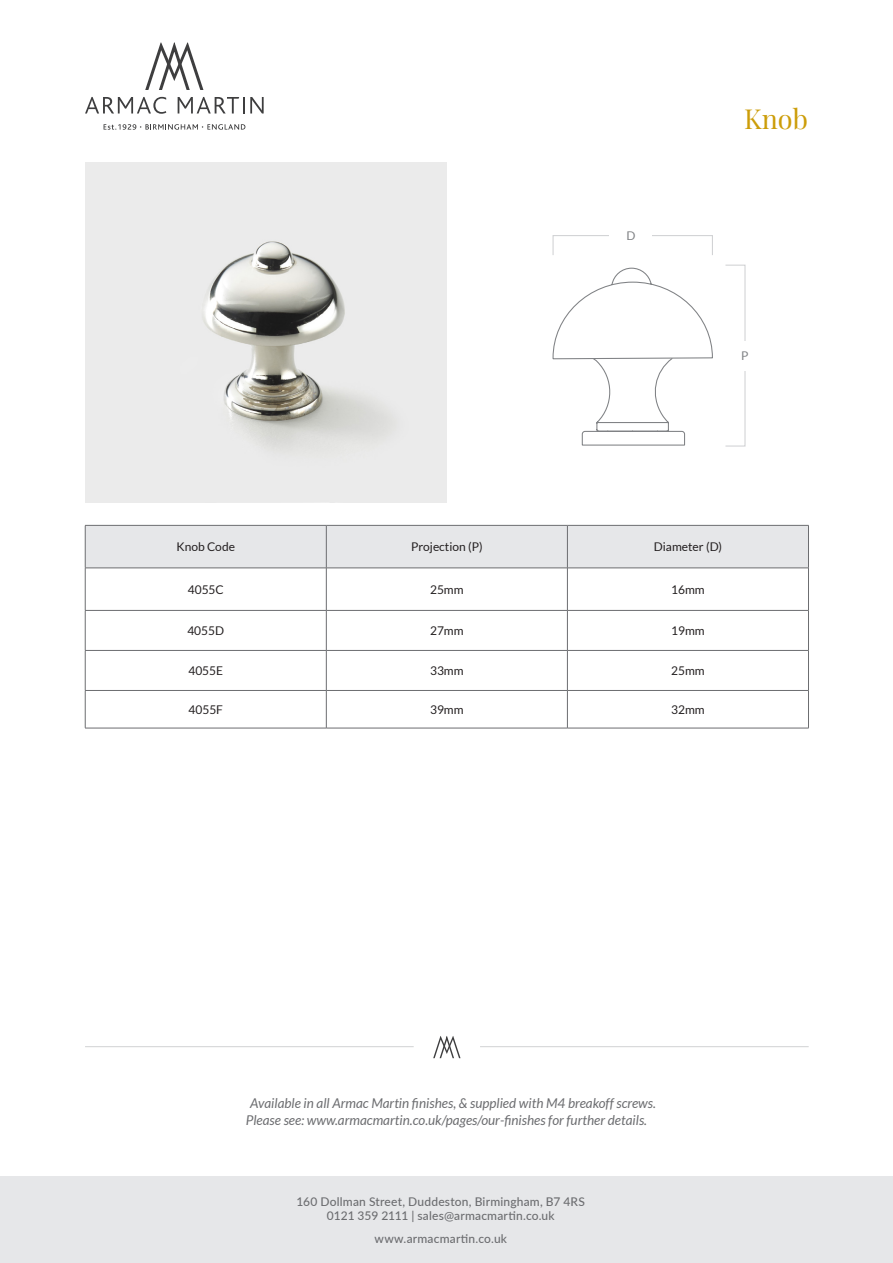
<style>
.page{position:relative;width:893px;height:1263px;background:#fff}
.page>*{position:absolute;margin:0;border:0;box-sizing:border-box;transform-origin:0 0}
.t1{font:27px "Playfair Display";color:#cc9d09}
.t2{font:italic 13.5px/16.2px "Lato";color:#6c6d70}
.t3{font:500 12px/14.4px "Lato";letter-spacing:.015em;color:#6c6d70;text-align:center}
.t4{font:12px "Lato";color:#231f20}
.Line_drawing_markers{font:12px "Lato";color:#808285}
</style>
<div class="page">
<div style="left:0;top:1176px;width:893px;height:87px;background:#e6e7e9"></div>
<svg style="left:104px;top:124px;width:141px;height:6px"></svg>
<svg style="left:178px;top:97px;width:86px;height:16px"></svg>
<svg style="left:85px;top:97px;width:81px;height:17px"></svg>
<svg style="left:145px;top:43px;width:58px;height:47px"></svg>
<svg style="left:433px;top:1036px;width:27px;height:22px"></svg>
<hr style="left:85px;top:1046px;width:329px;height:1px;background:#d1d2d4">
<hr style="left:480px;top:1046px;width:329px;height:1px;background:#d1d2d4">
<div style="left:86px;top:526px;width:722px;height:42px;background:#e6e7e9"></div>
<hr style="left:85px;top:525px;width:241px;height:1px;background:#6c6d70">
<hr style="left:85px;top:525px;width:1px;height:43px;background:#6c6d70">
<hr style="left:326px;top:525px;width:241px;height:1px;background:#6c6d70">
<hr style="left:326px;top:525px;width:1px;height:43px;background:#6c6d70">
<hr style="left:567px;top:525px;width:242px;height:1px;background:#6c6d70">
<hr style="left:567px;top:525px;width:1px;height:43px;background:#6c6d70">
<hr style="left:808px;top:525px;width:1px;height:43px;background:#6c6d70">
<hr style="left:85px;top:568px;width:241px;height:1px;background:#6c6d70">
<hr style="left:85px;top:568px;width:1px;height:42px;background:#6c6d70">
<hr style="left:326px;top:568px;width:241px;height:1px;background:#6c6d70">
<hr style="left:326px;top:568px;width:1px;height:42px;background:#6c6d70">
<hr style="left:567px;top:568px;width:242px;height:1px;background:#6c6d70">
<hr style="left:567px;top:568px;width:1px;height:42px;background:#6c6d70">
<hr style="left:808px;top:568px;width:1px;height:42px;background:#6c6d70">
<hr style="left:85px;top:610px;width:241px;height:1px;background:#6c6d70">
<hr style="left:85px;top:611px;width:1px;height:39px;background:#6c6d70">
<hr style="left:326px;top:610px;width:241px;height:1px;background:#6c6d70">
<hr style="left:326px;top:611px;width:1px;height:39px;background:#6c6d70">
<hr style="left:567px;top:610px;width:242px;height:1px;background:#6c6d70">
<hr style="left:567px;top:611px;width:1px;height:39px;background:#6c6d70">
<hr style="left:808px;top:611px;width:1px;height:39px;background:#6c6d70">
<hr style="left:85px;top:650px;width:241px;height:1px;background:#6c6d70">
<hr style="left:85px;top:651px;width:1px;height:39px;background:#6c6d70">
<hr style="left:326px;top:650px;width:241px;height:1px;background:#6c6d70">
<hr style="left:326px;top:651px;width:1px;height:39px;background:#6c6d70">
<hr style="left:567px;top:650px;width:242px;height:1px;background:#6c6d70">
<hr style="left:567px;top:651px;width:1px;height:39px;background:#6c6d70">
<hr style="left:808px;top:651px;width:1px;height:39px;background:#6c6d70">
<hr style="left:85px;top:690px;width:241px;height:1px;background:#6c6d70">
<hr style="left:85px;top:691px;width:1px;height:37px;background:#6c6d70">
<hr style="left:326px;top:690px;width:241px;height:1px;background:#6c6d70">
<hr style="left:326px;top:691px;width:1px;height:37px;background:#6c6d70">
<hr style="left:567px;top:690px;width:242px;height:1px;background:#6c6d70">
<hr style="left:567px;top:691px;width:1px;height:37px;background:#6c6d70">
<hr style="left:808px;top:691px;width:1px;height:37px;background:#6c6d70">
<hr style="left:85px;top:728px;width:241px;height:1px;background:#6c6d70">
<hr style="left:326px;top:728px;width:241px;height:1px;background:#6c6d70">
<hr style="left:567px;top:728px;width:242px;height:1px;background:#6c6d70">
<img style="left:85px;top:163px;width:362px;height:340px">
<svg style="left:552px;top:267px;width:161px;height:179px"></svg>
<div style="left:552px;top:235px;width:161px;height:21px;border:1px solid #d1d2d4"></div>
<div style="left:610px;top:223px;width:42px;height:25px;background:#fff"></div>
<div style="left:725px;top:265px;width:20px;height:182px;border:1px solid #d1d2d4"></div>
<div style="left:735px;top:341px;width:20px;height:29px;background:#fff"></div>
<p class="Line_drawing_markers" style="left:626px;top:229px;width:11px">D</p>
<p class="t1" style="left:744px;top:97px;width:65px">Knob</p>
<p class="Line_drawing_markers" style="left:741px;top:349px;width:9px">P</p>
<p class="t4" style="left:177px;top:540px;width:60px">Knob Code</p>
<p class="t4" style="left:411px;top:540px;width:73px">Projection (P)</p>
<p class="t4" style="left:654px;top:540px;width:70px">Diameter (D)</p>
<p class="t4" style="left:188px;top:583px;width:38px">4055C</p>
<p class="t4" style="left:430px;top:583px;width:35px">25mm</p>
<p class="t4" style="left:671px;top:583px;width:35px">16mm</p>
<p class="t4" style="left:187px;top:624px;width:38px">4055D</p>
<p class="t4" style="left:430px;top:624px;width:35px">27mm</p>
<p class="t4" style="left:671px;top:624px;width:35px">19mm</p>
<p class="t4" style="left:188px;top:664px;width:36px">4055E</p>
<p class="t4" style="left:430px;top:664px;width:35px">33mm</p>
<p class="t4" style="left:671px;top:664px;width:35px">25mm</p>
<p class="t4" style="left:188px;top:703px;width:36px">4055F</p>
<p class="t4" style="left:430px;top:703px;width:35px">39mm</p>
<p class="t4" style="left:671px;top:703px;width:35px">32mm</p>
<p class="t2" style="left:246px;top:1096px;width:412px;text-indent:4px">Available in all Armac Martin finishes, &amp; supplied with M4 breakoff screws.<br>Please see: www.armacmartin.co.uk/pages/our-finishes for further details.</p>
<p class="t3" style="left:296px;top:1193px;width:290px">160 Dollman Street, Duddeston, Birmingham, B7 4RS<br>0121 359 2111 | sales@armacmartin.co.uk</p>
<p class="t3" style="left:374px;top:1231px;width:134px">www.armacmartin.co.uk</p>
</div>
